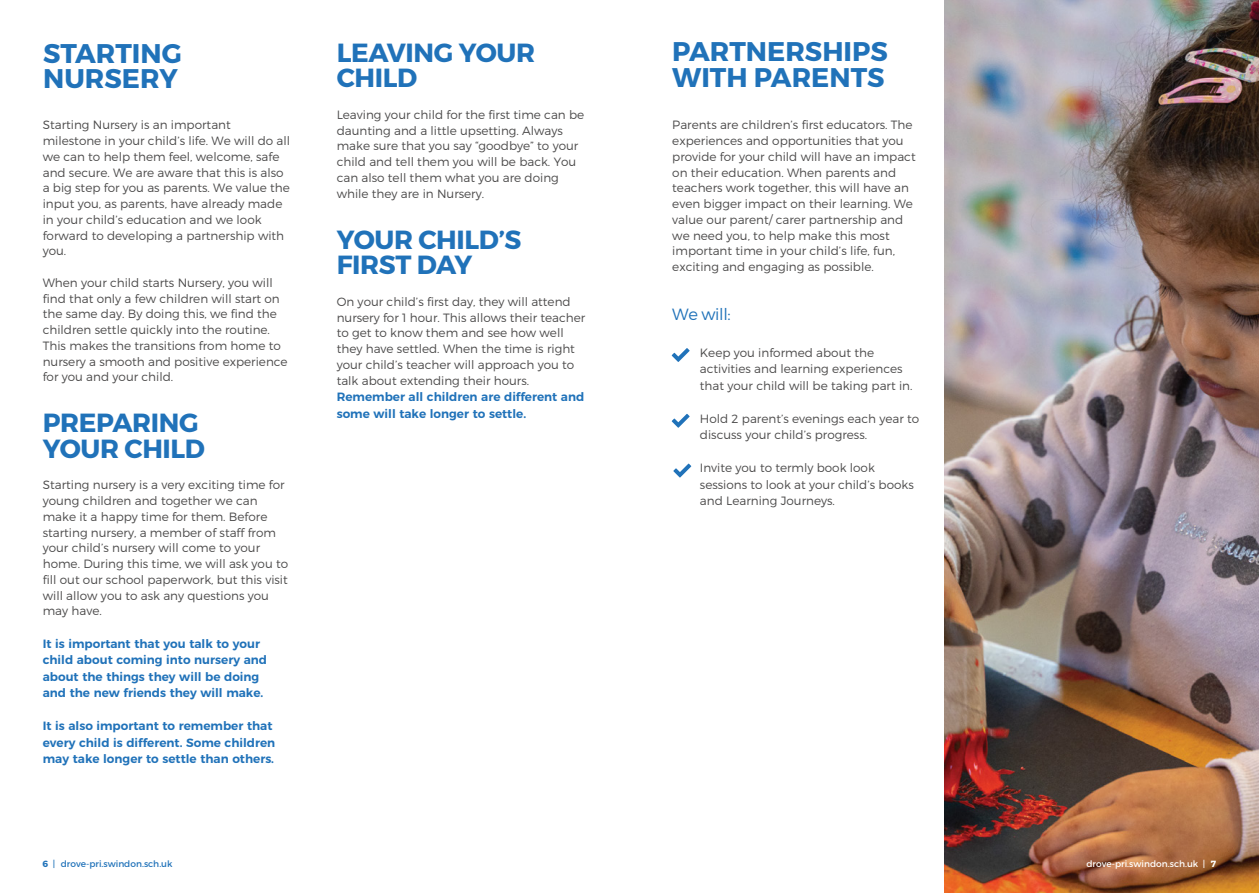
<style>
.page{position:relative;width:1259px;height:893px;background:#fff}
.page>*{position:absolute;margin:0;border:0;box-sizing:border-box;transform-origin:0 0}
.t1{font:700 27px/25.5px "Montserrat";color:#2072b9}
.t2{font:700 26.25px/25.5px "Montserrat";letter-spacing:-.015em;color:#2072b9}
.t3{font:300 16.2px "Montserrat";letter-spacing:-.025em;color:#2072b9}
.t4{font:300 12px/15.8px "Montserrat";color:#4b4a4a}
.t5{font:600 12px/16.5px "Montserrat";color:#2072b9}
.t6{font:9px "Montserrat";color:#2072b9}
.t7{font:9px "Montserrat";color:#fff}
.s1{font-weight:700}
</style>
<div class="page">
<img style="left:944px;top:0;width:315px;height:893px">
<svg style="left:672px;top:348px;width:17px;height:14px"></svg>
<svg style="left:672px;top:414px;width:17px;height:14px"></svg>
<svg style="left:673px;top:464px;width:18px;height:13px"></svg>
<h1 class="t1" style="left:43px;top:41px;width:140px">STARTING<br>NURSERY</h1>
<p class="t4" style="left:43px;top:117px;width:249px">Starting Nursery is an important milestone in your child’s life. We will do all we can to help them feel, welcome, safe and secure. We are aware that this is also a big step for you as parents. We value the input you, as parents, have already made in your child’s education and we look forward to developing a partnership with you.</p>
<p class="t4" style="left:43px;top:274px;width:246px">When your child starts Nursery, you will find that only a few children will start on the same day. By doing this, we find the children settle quickly into the routine.<br>This makes the transitions from home to nursery a smooth and positive experience for you and your child.</p>
<h2 class="t2" style="left:43px;top:411px;width:164px">PREPARING<br>YOUR CHILD</h2>
<p class="t4" style="left:43px;top:477px;width:247px">Starting nursery is a very exciting time for young children and together we can make it a happy time for them. Before starting nursery, a member of staff from your child’s nursery will come to your home. During this time, we will ask you to fill out our school paperwork, but this visit will allow you to ask any questions you may have.</p>
<p class="t5" style="left:43px;top:634px;width:226px">It is important that you talk to your child about coming into nursery and about the things they will be doing and the new friends they will make.</p>
<p class="t5" style="left:43px;top:717px;width:234px">It is also important to remember that every child is different. Some children may take longer to settle than others.</p>
<h2 class="t2" style="left:337px;top:40px;width:200px">LEAVING YOUR<br>CHILD</h2>
<p class="t4" style="left:337px;top:107px;width:249px">Leaving your child for the first time can be daunting and a little upsetting. Always make sure that you say “goodbye” to your child and tell them you will be back. You can also tell them what you are doing while they are in Nursery.</p>
<h2 class="t2" style="left:337px;top:227px;width:186px">YOUR CHILD’S<br>FIRST DAY</h2>
<p class="t4" style="left:337px;top:293px;width:250px">On your child’s first day, they will attend nursery for 1 hour. This allows their teacher to get to know them and see how well they have settled. When the time is right your child’s teacher will approach you to talk about extending their hours.</p>
<p class="t5" style="left:337px;top:388px;width:249px">Remember all children are different and some will take longer to settle.</p>
<h1 class="t1" style="left:672px;top:39px;width:217px">PARTNERSHIPS<br>WITH PARENTS</h1>
<p class="t4" style="left:672px;top:117px;width:245px">Parents are children’s first educators. The experiences and opportunities that you provide for your child will have an impact on their education. When parents and teachers work together, this will have an even bigger impact on their learning. We value our parent/ carer partnership and we need you, to help make this most important time in your child’s life, fun, exciting and engaging as possible.</p>
<h3 class="t3" style="left:672px;top:304px;width:60px">We will:</h3>
<p class="t4" style="left:700px;top:344px;width:214px;line-height:16.5px">Keep you informed about the activities and learning experiences that your child will be taking part in.</p>
<p class="t4" style="left:700px;top:410px;width:221px;line-height:16.5px">Hold 2 parent’s evenings each year to discuss your child’s progress.</p>
<p class="t4" style="left:700px;top:459px;width:215px;line-height:16.5px">Invite you to termly book look sessions to look at your child’s books and Learning Journeys.</p>
<p class="t6" style="left:43px;top:859px;width:131px"><span class="s1">6</span> | drove-pri.swindon.sch.uk</p>
<p class="t7" style="left:1086px;top:859px;width:131px">drove-pri.swindon.sch.uk | <span class="s1">7</span></p>
</div>
